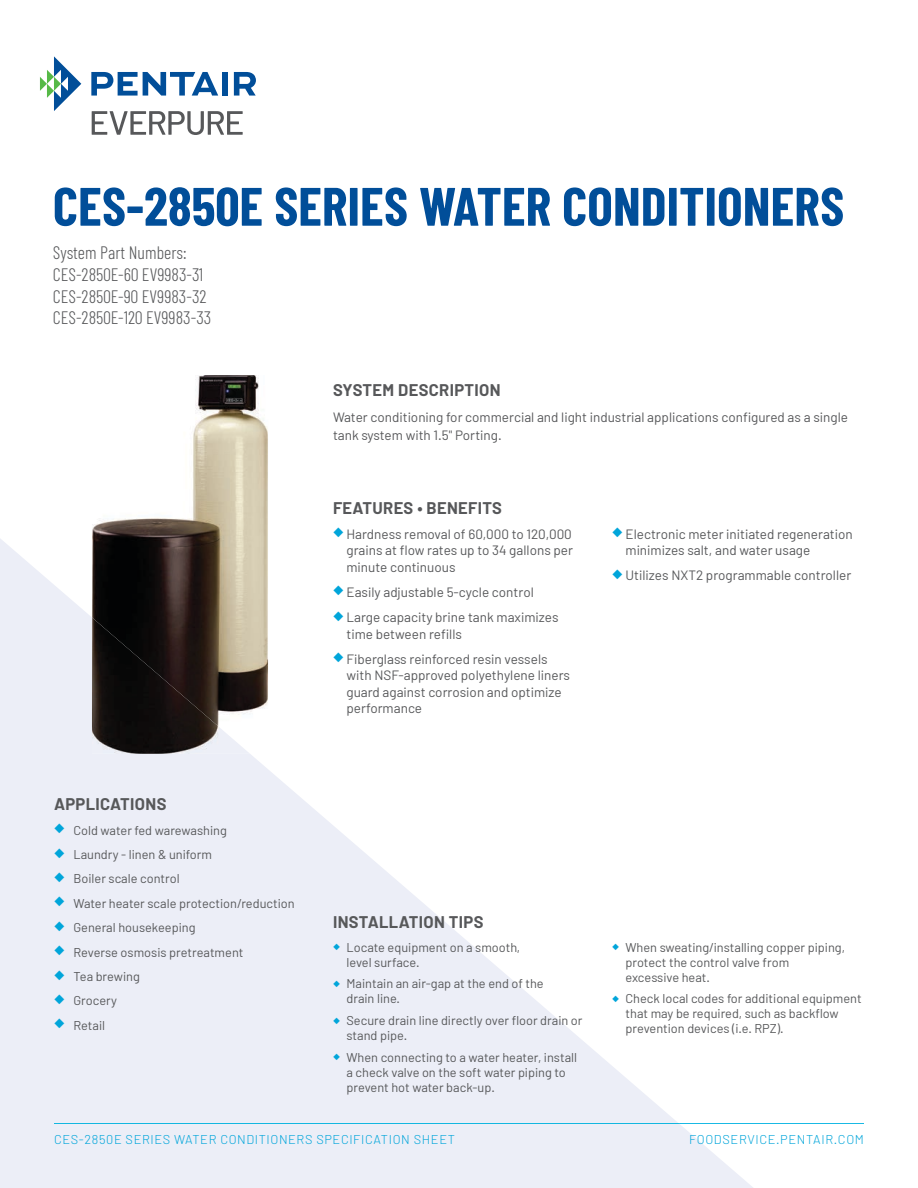
<style>
.page{position:relative;width:918px;height:1188px;background:#fff}
.page>*{position:absolute;margin:0;border:0;box-sizing:border-box;transform-origin:0 0}
.t1{font:700 54px "Barlow Condensed";color:#014e99}
.t2{font:300 18px/21.6px "Barlow Condensed";color:#57585a}
.t3{font:700 16.5px "Barlow";letter-spacing:.02em;color:#57585a}
.t4{font:13.5px/16.5px "Barlow";color:#57585a}
.t5{font:12.75px/15px "Barlow";color:#57585a}
.t6{font:300 12.75px "Barlow";letter-spacing:.05em;color:#00a5da}
.s1{color:#00a5da}
</style>
<div class="page">
<hr style="left:54px;top:1123px;width:810px;height:1px;background:#19b9e4">
<svg style="left:0;top:539px;width:753px;height:649px;fill:#eceef7"></svg>
<svg style="left:54px;top:1123px;width:625px;height:1px"></svg>
<svg style="left:92px;top:111px;width:151px;height:24px"></svg>
<svg style="left:40px;top:56px;width:41px;height:55px"></svg>
<svg style="left:91px;top:72px;width:127px;height:24px"></svg>
<div style="left:222px;top:72px;width:6px;height:24px;background:#014e99"></div>
<svg style="left:234px;top:72px;width:22px;height:24px"></svg>
<img style="left:92px;top:375px;width:176px;height:379px">
<img style="left:92px;top:617px;width:158px;height:137px">
<h1 class="t1" style="left:53px;top:173px;width:793px">CES-2850E SERIES WATER CONDITIONERS</h1>
<h2 class="t2" style="left:53px;top:242px;width:160px">System Part Numbers:<br>CES-2850E-60 EV9983-31<br>CES-2850E-90 EV9983-32<br>CES-2850E-120 EV9983-33</h2>
<p class="t3" style="left:54px;top:794px;width:114px">APPLICATIONS</p>
<p class="t5" style="left:54px;top:822px;width:174px"><span class="s1">◆</span> Cold water fed warewashing</p>
<p class="t5" style="left:54px;top:847px;width:159px"><span class="s1">◆</span> Laundry - linen &amp; uniform</p>
<p class="t5" style="left:54px;top:871px;width:127px"><span class="s1">◆</span> Boiler scale control</p>
<p class="t5" style="left:54px;top:895px;width:242px"><span class="s1">◆</span> Water heater scale protection/reduction</p>
<p class="t5" style="left:54px;top:920px;width:143px"><span class="s1">◆</span> General housekeeping</p>
<p class="t5" style="left:54px;top:944px;width:191px"><span class="s1">◆</span> Reverse osmosis pretreatment</p>
<p class="t5" style="left:54px;top:969px;width:87px"><span class="s1">◆</span> Tea brewing</p>
<p class="t5" style="left:54px;top:993px;width:65px"><span class="s1">◆</span> Grocery</p>
<p class="t5" style="left:54px;top:1017px;width:53px"><span class="s1">◆</span> Retail</p>
<p class="t3" style="left:333px;top:379px;width:169px">SYSTEM DESCRIPTION</p>
<p class="t4" style="left:333px;top:408px;width:517px;line-height:18px">Water conditioning for commercial and light industrial applications configured as a single tank system with 1.5" Porting.</p>
<p class="t3" style="left:333px;top:498px;width:171px">FEATURES • BENEFITS</p>
<p class="t4" style="left:346px;top:525px;width:228px;text-align:justify;text-indent:-14px"><span class="s1">◆</span> Hardness removal of 60,000 to 120,000 grains at flow rates up to 34 gallons per minute continuous</p>
<p class="t4" style="left:333px;top:584px;width:202px"><span class="s1">◆</span> Easily adjustable 5-cycle control</p>
<p class="t4" style="left:346px;top:609px;width:214px;text-indent:-14px"><span class="s1">◆</span> Large capacity brine tank maximizes time between refills</p>
<p class="t4" style="left:346px;top:650px;width:225px;text-indent:-14px"><span class="s1">◆</span> Fiberglass reinforced resin vessels with NSF-approved polyethylene liners guard against corrosion and optimize performance</p>
<p class="t4" style="left:626px;top:525px;width:229px;text-indent:-14px"><span class="s1">◆</span> Electronic meter initiated regeneration minimizes salt, and water usage</p>
<p class="t4" style="left:612px;top:567px;width:241px"><span class="s1">◆</span> Utilizes NXT2 programmable controller</p>
<p class="t3" style="left:333px;top:912px;width:152px">INSTALLATION TIPS</p>
<p class="t5" style="left:346px;top:939px;width:175px;text-indent:-14px"><span class="s1">◆</span> Locate equipment on a smooth, level surface.</p>
<p class="t5" style="left:346px;top:976px;width:199px;text-indent:-14px"><span class="s1">◆</span> Maintain an air-gap at the end of the drain line.</p>
<p class="t5" style="left:346px;top:1013px;width:238px;text-indent:-14px"><span class="s1">◆</span> Secure drain line directly over floor drain or stand pipe.</p>
<p class="t5" style="left:346px;top:1049px;width:232px;text-indent:-14px"><span class="s1">◆</span> When connecting to a water heater, install a check valve on the soft water piping to prevent hot water back-up.</p>
<p class="t5" style="left:626px;top:939px;width:221px;text-indent:-14px"><span class="s1">◆</span> When sweating/installing copper piping, protect the control valve from excessive heat.</p>
<p class="t5" style="left:626px;top:991px;width:238px;text-indent:-14px"><span class="s1">◆</span> Check local codes for additional equipment that may be required, such as backflow prevention devices (i.e. RPZ).</p>
<p class="t6" style="left:54px;top:1132px;width:402px">CES-2850E SERIES WATER CONDITIONERS SPECIFICATION SHEET</p>
<p class="t6" style="left:689px;top:1132px;width:177px">FOODSERVICE.PENTAIR.COM</p>
</div>
